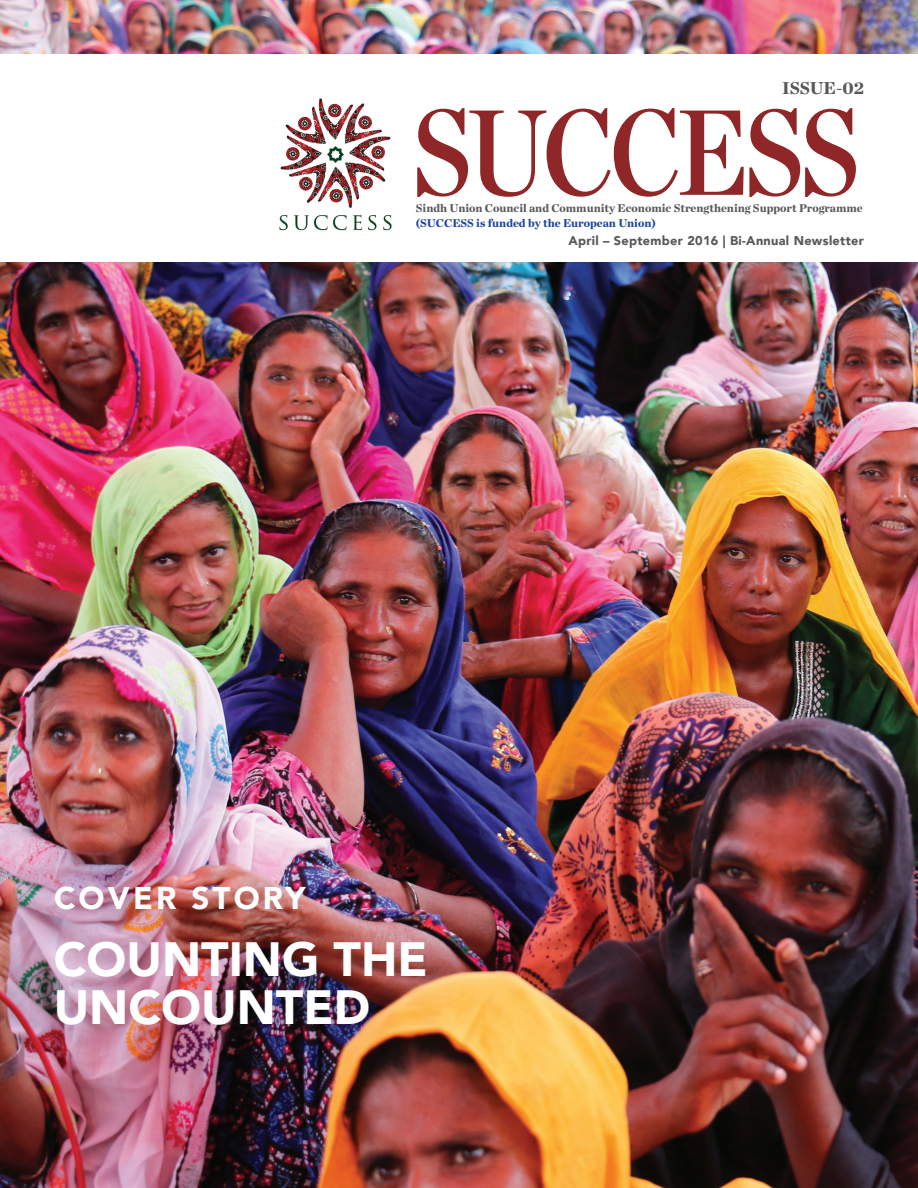
<style>
.page{position:relative;width:918px;height:1188px;background:#fff}
.page>*{position:absolute;margin:0;border:0;box-sizing:border-box;transform-origin:0 0}
.t1{font:122.7px "Chronicle Deck Cond Semi";letter-spacing:-.04em;color:#8f2627}
.t2{font:900 48px/48px "Avenir";color:#fff}
.t3{font:900 31.35px "Avenir";letter-spacing:.1em;color:#fff}
.t4{font:900 17.55px "Chronicle Deck";letter-spacing:-.01em;color:#57585a}
.t5{font:900 12.75px "Avenir";letter-spacing:.025em;color:#57585a}
.t6{font:900 11.55px "Chronicle Deck";color:#57585a}
.t7{font:900 11.55px "Chronicle Deck";color:#1e4498}
</style>
<div class="page">
<img style="left:0;top:0;width:918px;height:1188px">
<div style="left:0;top:54px;width:918px;height:208px;background:#fff"></div>
<img style="left:279px;top:98px;width:113px;height:133px">
<h3 class="t4" style="left:782px;top:73px;width:83px">ISSUE-02</h3>
<h1 class="t1" style="left:412px;top:57px;width:450px">SUCCESS</h1>
<p class="t6" style="left:416px;top:198px;width:448px">Sindh Union Council and Community Economic Strengthening Support Programme</p>
<p class="t7" style="left:416px;top:213px;width:242px">(SUCCESS is funded by the European Union)</p>
<p class="t5" style="left:568px;top:230px;width:297px">April – September 2016 | Bi-Annual Newsletter</p>
<h3 class="t3" style="left:54px;top:872px;width:253px">COVER STORY</h3>
<h2 class="t2" style="left:54px;top:934px;width:376px">COUNTING THE<br>UNCOUNTED</h2>
</div>
